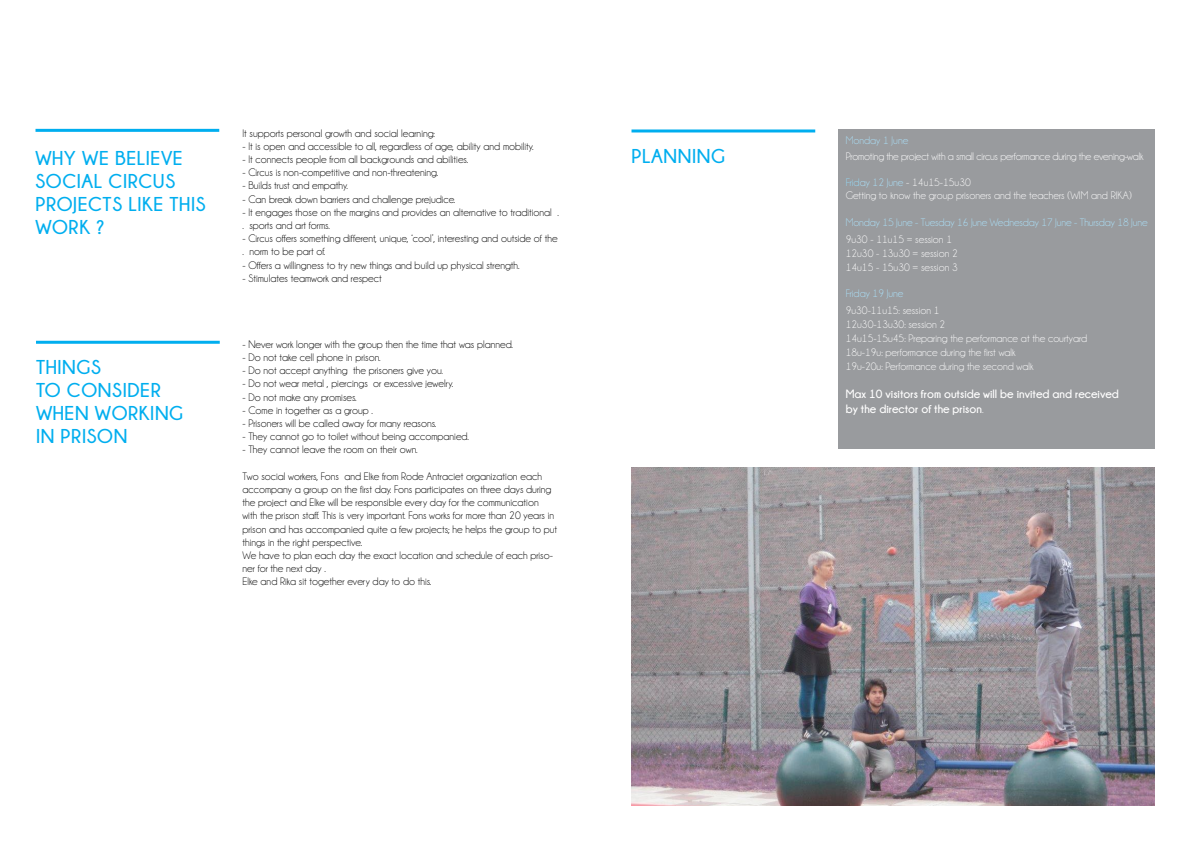
<style>
.page{position:relative;width:1191px;height:842px;background:#fff}
.page>*{position:absolute;margin:0;border:0;box-sizing:border-box;transform-origin:0 0}
.t1{font:700 20px/23px "Champagne&Limousines";letter-spacing:.03em;color:#00aeef}
.t2{font:700 12px/15px "Champagne&Limousines";color:#fff}
.t3{font:11px/13.2px "Champagne&Limousines";color:#000}
.t4{font:11px/14px "Champagne&Limousines";color:#fff}
.t5{font:11px "Champagne&Limousines";letter-spacing:-.01em;color:#abe1fa}
.t6{font:11px "Champagne&Limousines";letter-spacing:-.02em;color:#fff}
.s1{color:#94daf8}
.s2{color:#abe1fa}
.s3{font-weight:400}
</style>
<div class="page">
<hr style="left:36px;top:129px;width:183px;height:3px;background:#00aeef">
<div style="left:838px;top:129px;width:316px;height:320px;background:#999b9e"></div>
<hr style="left:631px;top:129px;width:184px;height:3px;background:#00aeef">
<hr style="left:36px;top:341px;width:184px;height:3px;background:#00aeef">
<img style="left:631px;top:468px;width:523px;height:338px">
<h1 class="t1" style="left:35px;top:146px;width:172px">WHY WE BELIEVE<br>SOCIAL CIRCUS<br>PROJECTS LIKE THIS<br>WORK ?</h1>
<h1 class="t1" style="left:36px;top:355px;width:149px">THINGS<br>TO CONSIDER<br>WHEN WORKING<br>IN PRISON</h1>
<p class="t3" style="left:242px;top:126px;width:194px">It supports personal growth and social learning:</p>
<p class="t3" style="left:242px;top:140px;width:293px">- It is open and accessible to all, regardless of age, ability and mobility.</p>
<p class="t3" style="left:242px;top:153px;width:227px">- It connects people from all backgrounds and abilities.</p>
<p class="t3" style="left:242px;top:166px;width:197px">- Circus is non-competitive and non-threatening.</p>
<p class="t3" style="left:242px;top:179px;width:107px">- Builds trust and empathy.</p>
<p class="t3" style="left:242px;top:192px;width:214px">- Can break down barriers and challenge prejudice.</p>
<p class="t3" style="left:242px;top:206px;width:318px">- It engages those on the margins and provides an alternative to traditional . . sports and art forms.</p>
<p class="t3" style="left:242px;top:232px;width:317px">- Circus offers something different, unique, ‘cool’, interesting and outside of the . norm to be part of.</p>
<p class="t3" style="left:242px;top:258px;width:278px">- Offers a willingness to try new things and build up physical strength.</p>
<p class="t3" style="left:242px;top:272px;width:141px">- Stimulates teamwork and respect</p>
<p class="t3" style="left:242px;top:338px;width:272px">- Never work longer with the group then the time that was planned.</p>
<p class="t3" style="left:242px;top:351px;width:140px">- Do not take cell phone in prison.</p>
<p class="t3" style="left:242px;top:364px;width:202px">- Do not accept anything the prisoners give you.</p>
<p class="t3" style="left:242px;top:377px;width:212px">- Do not wear metal , piercings or excessive jewelry.</p>
<p class="t3" style="left:242px;top:390px;width:116px">- Do not make any promises.</p>
<p class="t3" style="left:242px;top:404px;width:132px">- Come in together as a group .</p>
<p class="t3" style="left:242px;top:417px;width:195px">- Prisoners will be called away for many reasons.</p>
<p class="t3" style="left:242px;top:430px;width:228px">- They cannot go to toilet without being accompanied.</p>
<p class="t3" style="left:242px;top:443px;width:177px">- They cannot leave the room on their own.</p>
<p class="t3" style="left:242px;top:470px;width:316px">Two social workers, Fons and Elke from Rode Antraciet organization each accompany a group on the first day. Fons participates on three days during the project and Elke will be responsible every day for the communication<br>with the prison staff. This is very important. Fons works for more than 20 years in prison and has accompanied quite a few projects; he helps the group to put things in the right perspective.<br>We have to plan each day the exact location and schedule of each priso&shy;ner for the next day .<br>Elke and Rika sit together every day to do this.</p>
<h1 class="t1" style="left:631px;top:145px;width:95px">PLANNING</h1>
<p class="t5" style="left:845px;top:134px;width:64px">Monday 1 June</p>
<p class="t6" style="left:845px;top:150px;width:299px">Promoting the project with a small circus performance during the evening-walk</p>
<p class="t4" style="left:845px;top:176px;width:288px;line-height:13.2px"><span class="s1">Frid</span><span class="s2">ay 12 June</span> - 14u15-15u30<br>Getting to know the group prisoners and the teachers (WIM and RIKA)</p>
<p class="t5" style="left:845px;top:216px;width:303px">Monday 15 June - Tuesday 16 June Wednesday 17 June - Thursday 18 June</p>
<p class="t4" style="left:845px;top:232px;width:114px">9u30 - 11u15 = session 1<br>12u30 - 13u30 = session 2<br>14u15 - 15u30 = session 3</p>
<p class="t5" style="left:845px;top:288px;width:59px">Friday 19 June</p>
<p class="t4" style="left:845px;top:304px;width:243px">9u30-11u15: session 1<br>12u30-13u30: session 2<br>14u15-15u45: Preparing the performance at the courtyard 18u-19u: performance during the first walk<br>19u-20u: Performance during the second walk</p>
<p class="t2" style="left:845px;top:387px;width:275px">Max 10 visitors from outside will be invited and received by the director of the prison<span class="s3">.</span></p>
</div>
